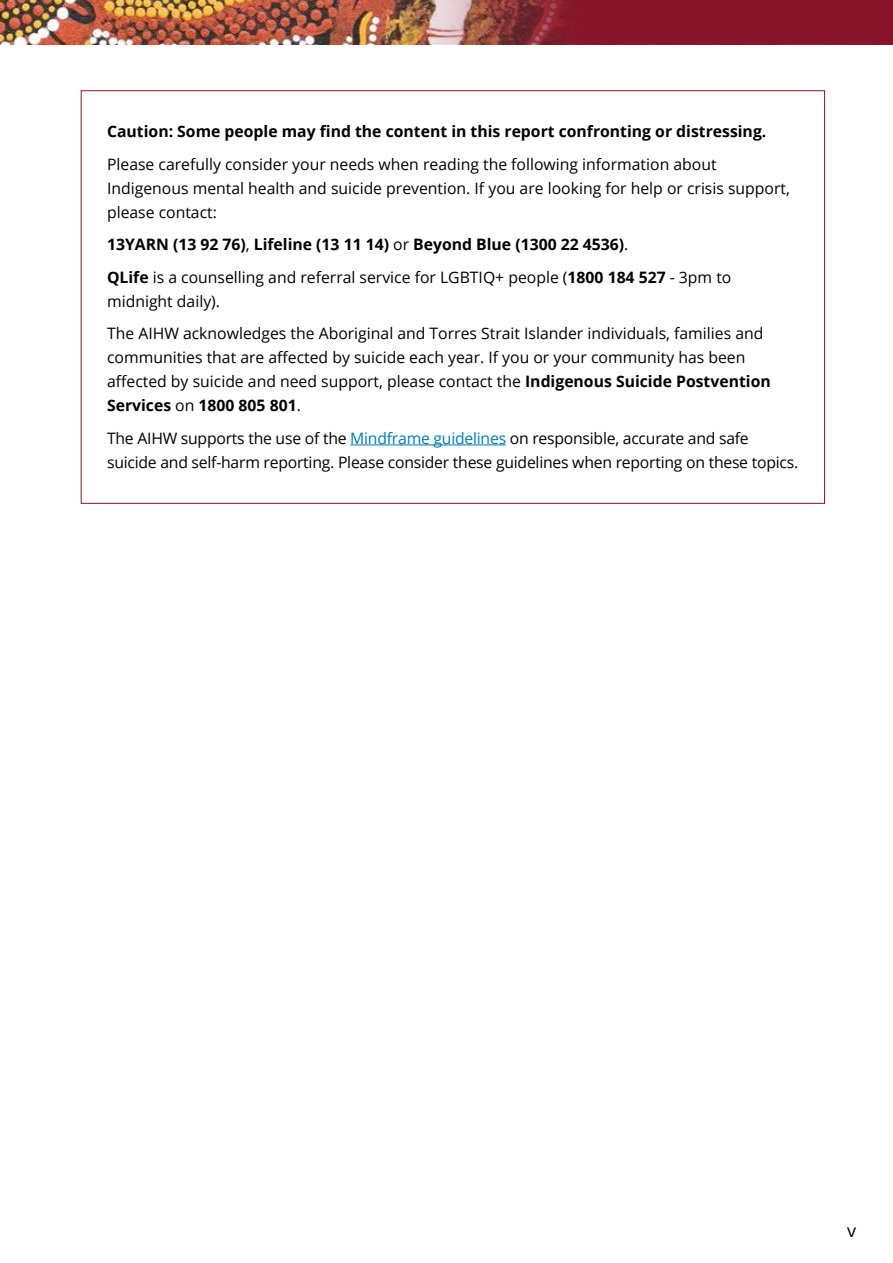
<style>
.page{position:relative;width:893px;height:1263px;background:#fff}
.page>*{position:absolute;margin:0;border:0;box-sizing:border-box;transform-origin:0 0}
.t1{font:18px "Open Sans";color:#000}
.t2{font:15.75px/24px "Open Sans";color:#000}
.t3{font:700 15.75px/32.5px "Open Sans";color:#000}
.s1{font-weight:400}
.s2{font-weight:700}
.s3{color:#007bb7}
</style>
<div class="page">
<img style="left:0;top:0;width:351px;height:44px">
<img style="left:351px;top:0;width:542px;height:44px">
<hr style="left:350px;top:444px;width:156px;height:1px;background:#007bb7">
<p class="t3" style="left:107px;top:115px;width:661px">Caution: Some people may find the content in this report confronting or distressing.</p>
<p class="t2" style="left:107px;top:152px;width:684px">Please carefully consider your needs when reading the following information about<br>Indigenous mental health and suicide prevention. If you are looking for help or crisis support, please contact:</p>
<p class="t3" style="left:107px;top:228px;width:626px">13YARN (13 92 76)<span class="s1">,</span> Lifeline (13 11 14) <span class="s1">or</span> Beyond Blue (1300 22 4536)<span class="s1">.<br></span>QLife <span class="s1">is a counselling and referral service for LGBTIQ+ people (</span>1800 184 527 <span class="s1">- 3pm to</span></p>
<p class="t2" style="left:107px;top:284px;width:658px;line-height:32.5px">midnight daily).<br>The AIHW acknowledges the Aboriginal and Torres Strait Islander individuals, families and</p>
<p class="t2" style="left:107px;top:345px;width:665px">communities that are affected by suicide each year. If you or your community has been affected by suicide and need support, please contact the <span class="s2">Indigenous Suicide Postvention<br>Services</span> on <span class="s2">1800 805 801</span>.</p>
<p class="t2" style="left:107px;top:426px;width:693px">The AIHW supports the use of the <span class="s3">Mindframe guidelines</span> on responsible, accurate and safe suicide and self-harm reporting. Please consider these guidelines when reporting on these topics.</p>
<p class="t1" style="left:847px;top:1218px;width:11px">v</p>
</div>
